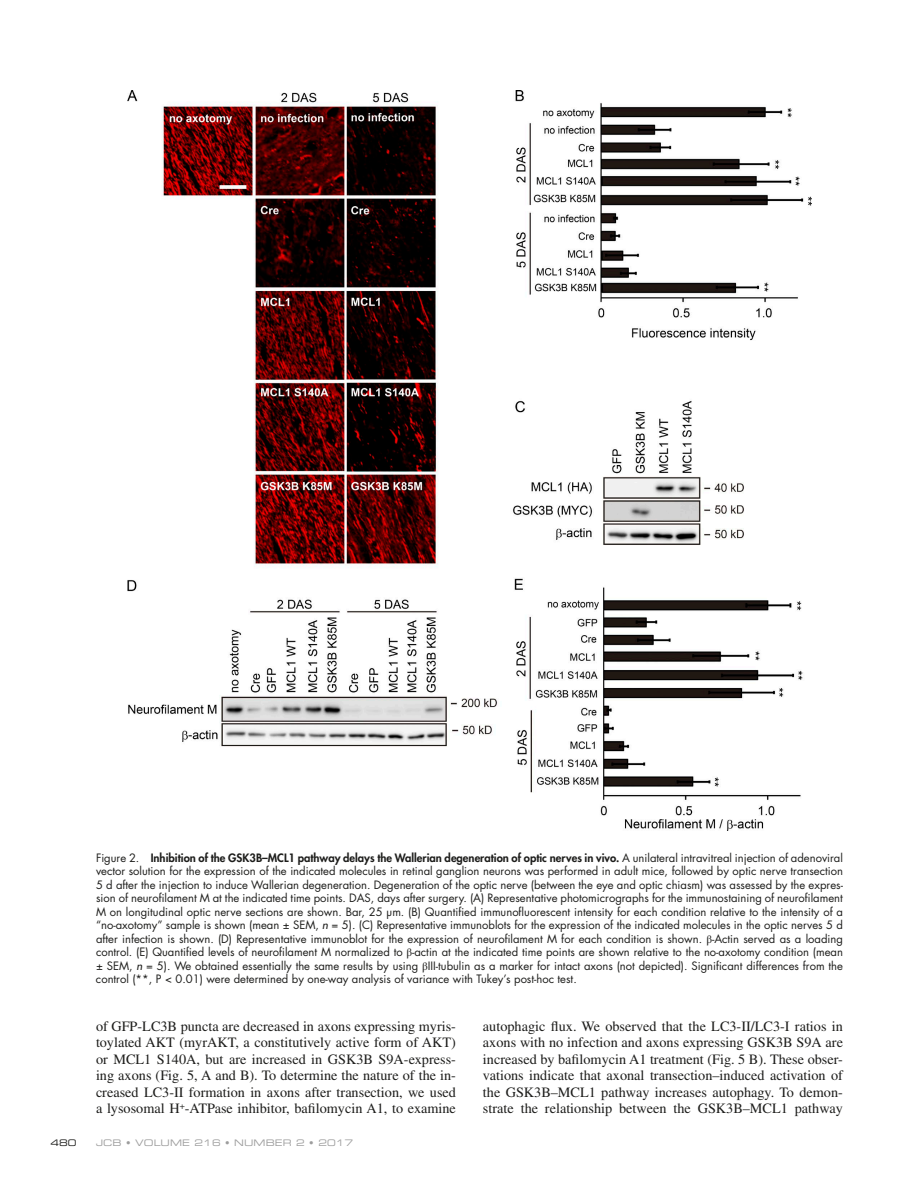
<style>
.page{position:relative;width:918px;height:1188px;background:#fff}
.page>*{position:absolute;margin:0;border:0;box-sizing:border-box;transform-origin:0 0}
.t1{font:14.25px/16.5px "Times LT Std";color:#1d1d1b;text-align:justify}
.t2{font:11.25px/13.5px "Futura Std";color:#1d1d1b;text-align:justify}
.t3{font:9px "Eurostile LT Std Ex 2";letter-spacing:.01em;color:#9d9d9d}
.t4{font:9px "Eurostile LT Std Ex 2";color:#1d1d1b}
.s1{font-weight:800}
.s2{font-weight:500;font-style:italic}
.s3{font-family:"STIX General"}
</style>
<div class="page">
<img style="left:127px;top:90px;width:685px;height:740px">
<p class="t2" style="left:96px;top:851px;width:749px">Figure 2. <span class="s1">Inhibition of the GSK3B–MCL1 pathway delays the Wallerian degeneration of optic nerves in vivo.</span> A unilateral intravitreal injection of adenoviral vector solution for the expression of the indicated molecules in retinal ganglion neurons was performed in adult mice, followed by optic nerve transection 5 d after the injection to induce Wallerian degeneration. Degeneration of the optic nerve (between the eye and optic chiasm) was assessed by the expres&shy;sion of neurofilament M at the indicated time points. DAS, days after surgery. (A) Representative photomicrographs for the immunostaining of neurofilament M on longitudinal optic nerve sections are shown. Bar, 25 µm. (B) Quantified immunofluorescent intensity for each condition relative to the intensity of a “no-axotomy” sample is shown (mean ± SEM, <span class="s2">n</span> = 5). (C) Representative immunoblots for the expression of the indicated molecules in the optic nerves 5 d after infection is shown. (D) Representative immunoblot for the expression of neurofilament M for each condition is shown. <span class="s3">β</span>-Actin served as a loading control. (E) Quantified levels of neurofilament M normalized to <span class="s3">β</span>-actin at the indicated time points are shown relative to the no-axotomy condition (mean ± SEM, <span class="s2">n</span> = 5). We obtained essentially the same results by using <span class="s3">β</span>III-tubulin as a marker for intact axons (not depicted). Significant differences from the control (**, P &lt; 0.01) were determined by one-way analysis of variance with Tukey’s post-hoc test.</p>
<p class="t1" style="left:96px;top:1017px;width:362px">of GFP-LC3B puncta are decreased in axons expressing myris&shy;toylated AKT (myrAKT, a constitutively active form of AKT) or MCL1 S140A, but are increased in GSK3B S9A-express&shy;ing axons (Fig. 5, A and B). To determine the nature of the in&shy;creased LC3-II formation in axons after transection, we used a lysosomal H<sup>+</sup>-ATPase inhibitor, bafilomycin A1, to examine</p>
<p class="t1" style="left:483px;top:1017px;width:362px">autophagic flux. We observed that the LC3-II/LC3-I ratios in axons with no infection and axons expressing GSK3B S9A are increased by bafilomycin A1 treatment (Fig. 5 B). These obser&shy;vations indicate that axonal transection–induced activation of the GSK3B–MCL1 pathway increases autophagy. To demon&shy;strate the relationship between the GSK3B–MCL1 pathway</p>
<p class="t4" style="left:50px;top:1136px;width:28px">480</p>
<p class="t3" style="left:96px;top:1136px;width:259px">JCB • VOLUME 216 • NUMBER 2 • 2017</p>
</div>
